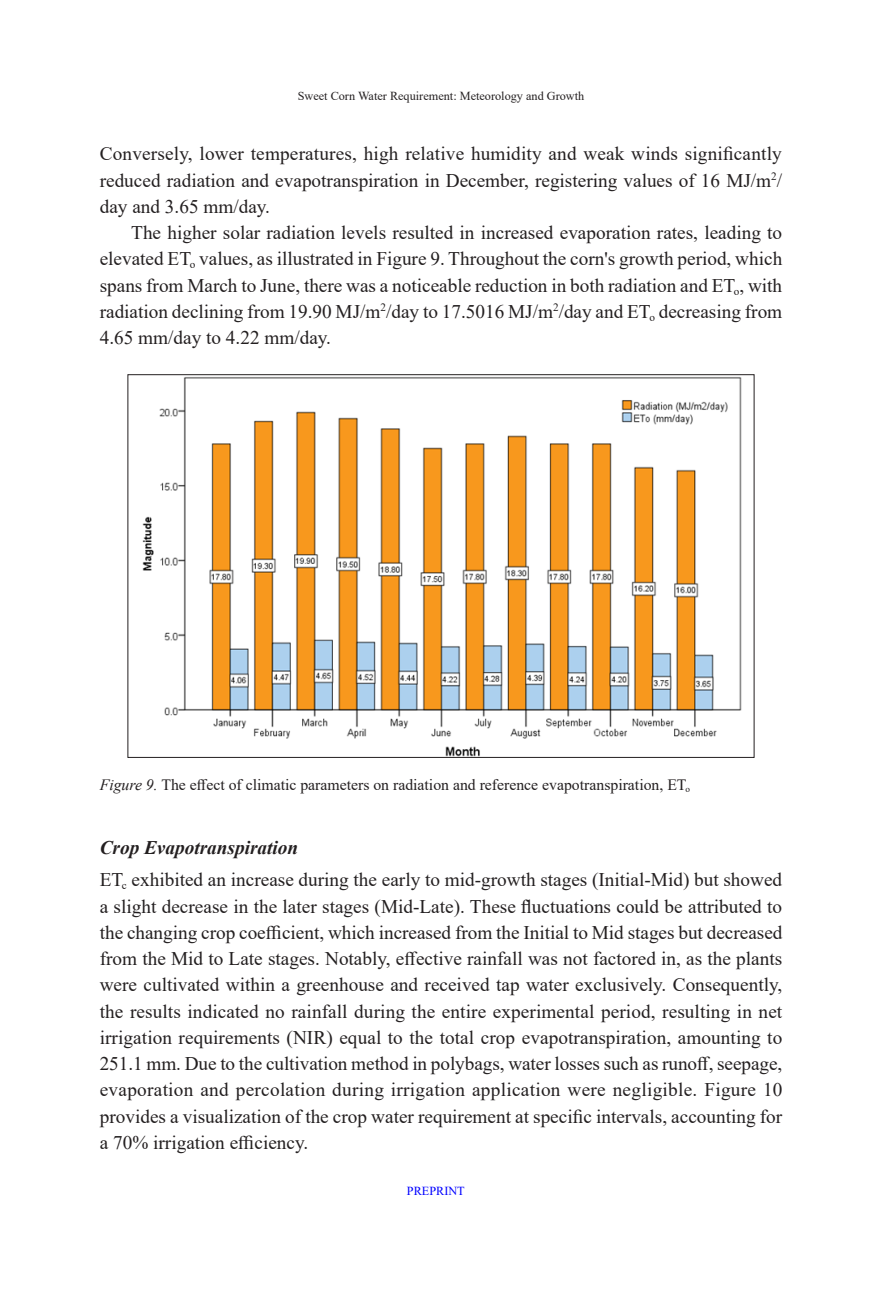
<style>
.page{position:relative;width:882px;height:1298px;background:#fff}
.page>*{position:absolute;margin:0;border:0;box-sizing:border-box;transform-origin:0 0}
.First_para_body_text{font:19.25px/26.2px "Times New Roman";color:#231f20;text-align:justify}
.Body_Text{font:19.25px/26.2px "Times New Roman";color:#231f20;text-align:justify}
.Subhead_3{font:italic 700 19.25px "Times New Roman";color:#231f20}
.Caption_Figure{font:15.75px "Times New Roman";color:#231f20}
.t1{font:12.25px "Times New Roman";color:#231f20}
.t2{font:12.25px "Times New Roman";color:#00f}
.s1{font-style:italic}
</style>
<div class="page">
<img style="left:142px;top:377px;width:600px;height:379px">
<p class="t1" style="left:298px;top:87px;width:288px">Sweet Corn Water Requirement: Meteorology and Growth</p>
<p class="First_para_body_text" style="left:100px;top:140px;width:684px">Conversely, lower temperatures, high relative humidity and weak winds significantly reduced radiation and evapotranspiration in December, registering values of 16 MJ/m<sup>2</sup>/ day and 3.65 mm/day.</p>
<p class="Body_Text" style="left:100px;top:219px;width:684px;text-indent:32px">The higher solar radiation levels resulted in increased evaporation rates, leading to elevated ET<sub>o</sub> values, as illustrated in Figure 9. Throughout the corn's growth period, which spans from March to June, there was a noticeable reduction in both radiation and ET<sub>o</sub>, with radiation declining from 19.90 MJ/m<sup>2</sup>/day to 17.5016 MJ/m<sup>2</sup>/day and ET<sub>o</sub> decreasing from 4.65 mm/day to 4.22 mm/day.</p>
<p class="Caption_Figure" style="left:100px;top:773px;width:592px"><span class="s1">Figure 9.</span> The effect of climatic parameters on radiation and reference evapotranspiration, ET<sub>o</sub></p>
<p class="Subhead_3" style="left:100px;top:834px;width:200px">Crop Evapotranspiration</p>
<p class="First_para_body_text" style="left:100px;top:866px;width:684px">ET<sub>c</sub> exhibited an increase during the early to mid-growth stages (Initial-Mid) but showed a slight decrease in the later stages (Mid-Late). These fluctuations could be attributed to the changing crop coefficient, which increased from the Initial to Mid stages but decreased from the Mid to Late stages. Notably, effective rainfall was not factored in, as the plants were cultivated within a greenhouse and received tap water exclusively. Consequently, the results indicated no rainfall during the entire experimental period, resulting in net irrigation requirements (NIR) equal to the total crop evapotranspiration, amounting to 251.1 mm. Due to the cultivation method in polybags, water losses such as runoff, seepage, evaporation and percolation during irrigation application were negligible. Figure 10 provides a visualization of the crop water requirement at specific intervals, accounting for a 70% irrigation efficiency.</p>
<p class="t2" style="left:407px;top:1182px;width:59px">PREPRINT</p>
</div>
